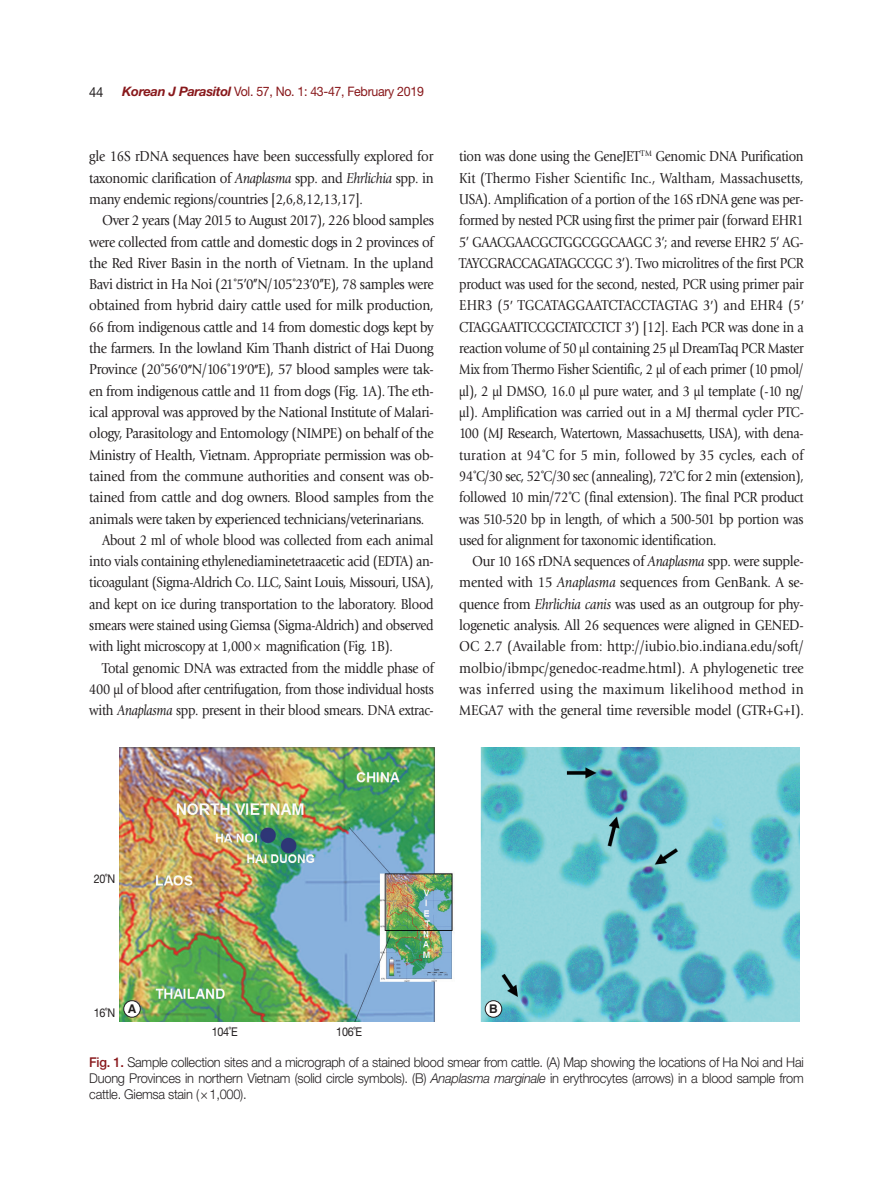
<style>
.page{position:relative;width:893px;height:1191px;background:#fff}
.page>*{position:absolute;margin:0;border:0;box-sizing:border-box;transform-origin:0 0}
.t1{font:15px/21.3px "Giovanni Std";letter-spacing:-.025em;color:#231f20;text-align:justify;scale:.87 1}
.t2{font:15px/21.3px "Giovanni Std";letter-spacing:-.025em;color:#231f20;text-align:justify;scale:.9 1}
.t3{font:15px/21.3px "Giovanni Std";letter-spacing:-.025em;color:#231f20;text-align:justify;scale:.89 1}
.t4{font:13.8px "Helvetica Neue LT Std";color:#231f20;scale:.95 1}
.t5{font:300 13.5px/16.2px "Helvetica Neue LT Std";letter-spacing:-.02em;color:#231f20;text-align:justify;scale:.95 1}
.t6{font:13.05px "Helvetica Neue LT Std";letter-spacing:-.025em;color:#88181b;scale:.95 1}
.t7{font:12px "Helvetica Neue LT Std";letter-spacing:-.025em;color:#231f20;scale:.9 1}
.t8{font:700 12px "Helvetica LT Std";color:#231f20}
.s1{font-weight:700;font-style:italic}
.s2{font-style:italic}
.s3{font-family:"Myriad Pro"}
.s4{font-family:"Minion Pro"}
.s5{font-weight:500;color:#88181b}
.s6{font-family:"Minion Pro";font-weight:400}
</style>
<div class="page">
<img style="left:481px;top:747px;width:318px;height:274px">
<div style="left:485px;top:1000px;width:17px;height:17px;background:#fff;border-radius:50%"></div>
<div style="left:485px;top:1000px;width:17px;height:17px;border:1px solid #231f20;border-radius:50%"></div>
<img style="left:119px;top:747px;width:334px;height:274px">
<div style="left:124px;top:1000px;width:16px;height:17px;background:#fff;border-radius:50%"></div>
<div style="left:124px;top:1000px;width:17px;height:17px;border:1px solid #231f20;border-radius:50%"></div>
<p class="t4" style="left:89px;top:83px;width:17px">44</p>
<p class="t6" style="left:122px;top:84px;width:319px"><span class="s1">Korean J Parasitol</span> Vol. 57, No. 1: 43-47, February 2019</p>
<p class="t3" style="left:89px;top:146px;width:388px">gle 16S rDNA sequences have been successfully explored for taxonomic clarification of <span class="s2">Anaplasma</span> spp. and <span class="s2">Ehrlichia</span> spp. in many endemic regions/countries [2,6,8,12,13,17].</p>
<p class="t2" style="left:102px;top:210px;width:370px">Over 2 years (May 2015 to August 2017), 226 blood samples</p>
<p class="t2" style="left:89px;top:231px;width:384px">were collected from cattle and domestic dogs in 2 provinces of</p>
<p class="t2" style="left:89px;top:252px;width:384px">the Red River Basin in the north of Vietnam. In the upland</p>
<p class="t2" style="left:89px;top:274px;width:384px">Bavi district in Ha Noi (21˚5<span class="s3">’</span>0<span class="s3">’’</span>N/105˚23<span class="s3">’</span>0<span class="s3">’’</span>E), 78 samples were</p>
<p class="t2" style="left:89px;top:295px;width:384px">obtained from hybrid dairy cattle used for milk production,</p>
<p class="t2" style="left:89px;top:316px;width:384px">66 from indigenous cattle and 14 from domestic dogs kept by</p>
<p class="t2" style="left:89px;top:338px;width:384px">the farmers. In the lowland Kim Thanh district of Hai Duong</p>
<p class="t2" style="left:89px;top:359px;width:384px">Province (20˚56<span class="s3">’</span>0<span class="s3">’’</span>N/106˚19<span class="s3">’</span>0<span class="s3">’’</span>E), 57 blood samples were tak-</p>
<p class="t2" style="left:89px;top:380px;width:384px">en from indigenous cattle and 11 from dogs (Fig. 1A). The eth-</p>
<p class="t2" style="left:89px;top:401px;width:384px">ical approval was approved by the National Institute of Malari-</p>
<p class="t2" style="left:89px;top:423px;width:384px">ology, Parasitology and Entomology (NIMPE) on behalf of the</p>
<p class="t2" style="left:89px;top:444px;width:384px">Ministry of Health, Vietnam. Appropriate permission was ob-</p>
<p class="t2" style="left:89px;top:465px;width:384px">tained from the commune authorities and consent was ob-</p>
<p class="t2" style="left:89px;top:487px;width:384px">tained from cattle and dog owners. Blood samples from the</p>
<p class="t2" style="left:89px;top:508px;width:374px">animals were taken by experienced technicians/veterinarians.</p>
<p class="t1" style="left:102px;top:529px;width:383px">About 2 ml of whole blood was collected from each animal</p>
<p class="t1" style="left:89px;top:551px;width:397px">into vials containing ethylenediaminetetraacetic acid (EDTA) an-</p>
<p class="t1" style="left:89px;top:572px;width:397px">ticoagulant (Sigma-Aldrich Co. LLC, Saint Louis, Missouri, USA),</p>
<p class="t1" style="left:89px;top:593px;width:397px">and kept on ice during transportation to the laboratory. Blood</p>
<p class="t1" style="left:89px;top:614px;width:397px">smears were stained using Giemsa (Sigma-Aldrich) and observed</p>
<p class="t1" style="left:89px;top:636px;width:350px">with light microscopy at 1,000<span class="s4">×</span> magnification (Fig. 1B).</p>
<p class="t1" style="left:102px;top:657px;width:383px">Total genomic DNA was extracted from the middle phase of</p>
<p class="t1" style="left:89px;top:678px;width:397px">400 <span class="s4">μ</span>l of blood after centrifugation, from those individual hosts</p>
<p class="t1" style="left:89px;top:700px;width:397px">with <span class="s2">Anaplasma</span> spp. present in their blood smears. DNA extrac-</p>
<p class="t1" style="left:459px;top:146px;width:398px">tion was done using the GeneJET<sup>TM</sup> Genomic DNA Purification Kit (Thermo Fisher Scientific Inc., Waltham, Massachusetts, USA). Amplification of a portion of the 16S rDNA gene was per&shy;formed by nested PCR using first the primer pair (forward EHR1<br>5<span class="s3">’</span> GAACGAACGCTGGCGGCAAGC 3<span class="s3">’</span>; and reverse EHR2 5<span class="s3">’</span> AG-TAYCGRACCAGATAGCCGC 3<span class="s3">’</span>). Two microlitres of the first PCR product was used for the second, nested, PCR using primer pair EHR3 (5<span class="s3">’</span> TGCATAGGAATCTACCTAGTAG 3<span class="s3">’</span>) and EHR4 (5<span class="s3">’ </span>CTAGGAATTCCGCTATCCTCT 3<span class="s3">’</span>) [12]. Each PCR was done in a reaction volume of 50 <span class="s4">μ</span>l containing 25 <span class="s4">μ</span>l DreamTaq PCR Master Mix from Thermo Fisher Scientific, 2 <span class="s4">μ</span>l of each primer (10 pmol/ <span class="s4">μ</span>l), 2 <span class="s4">μ</span>l DMSO, 16.0 <span class="s4">μ</span>l pure water, and 3 <span class="s4">μ</span>l template (-10 ng/ <span class="s4">μ</span>l). Amplification was carried out in a MJ thermal cycler PTC-100 (MJ Research, Watertown, Massachusetts, USA), with dena&shy;turation at 94˚C for 5 min, followed by 35 cycles, each of 94˚C/30 sec, 52˚C/30 sec (annealing), 72˚C for 2 min (extension), followed 10 min/72˚C (final extension). The final PCR product was 510-520 bp in length, of which a 500-501 bp portion was used for alignment for taxonomic identification.</p>
<p class="t2" style="left:459px;top:551px;width:384px;text-indent:13px">Our 10 16S rDNA sequences of <span class="s2">Anaplasma</span> spp. were supple&shy;mented with 15 <span class="s2">Anaplasma</span> sequences from GenBank. A se&shy;quence from <span class="s2">Ehrlichia canis</span> was used as an outgroup for phy&shy;logenetic analysis. All 26 sequences were aligned in GENED-OC 2.7 (Available from: http://iubio.bio.indiana.edu/soft/ molbio/ibmpc/genedoc-readme.html). A phylogenetic tree was inferred using the maximum likelihood method in MEGA7 with the general time reversible model (GTR+G+I).</p>
<p class="t7" style="left:94px;top:871px;width:25px">20˚N</p>
<p class="t7" style="left:94px;top:1005px;width:25px">16˚N</p>
<p class="t8" style="left:128px;top:1001px;width:10px">A</p>
<p class="t8" style="left:489px;top:1001px;width:10px">B</p>
<p class="t7" style="left:212px;top:1025px;width:30px">104˚E</p>
<p class="t7" style="left:336px;top:1025px;width:30px">106˚E</p>
<p class="t5" style="left:89px;top:1053px;width:754px"><span class="s5">Fig. 1.</span> Sample collection sites and a micrograph of a stained blood smear from cattle. (A) Map showing the locations of Ha Noi and Hai Duong Provinces in northern Vietnam (solid circle symbols). (B) <span class="s2">Anaplasma marginale</span> in erythrocytes (arrows) in a blood sample from cattle. Giemsa stain (<span class="s6">×</span>1,000).</p>
</div>
